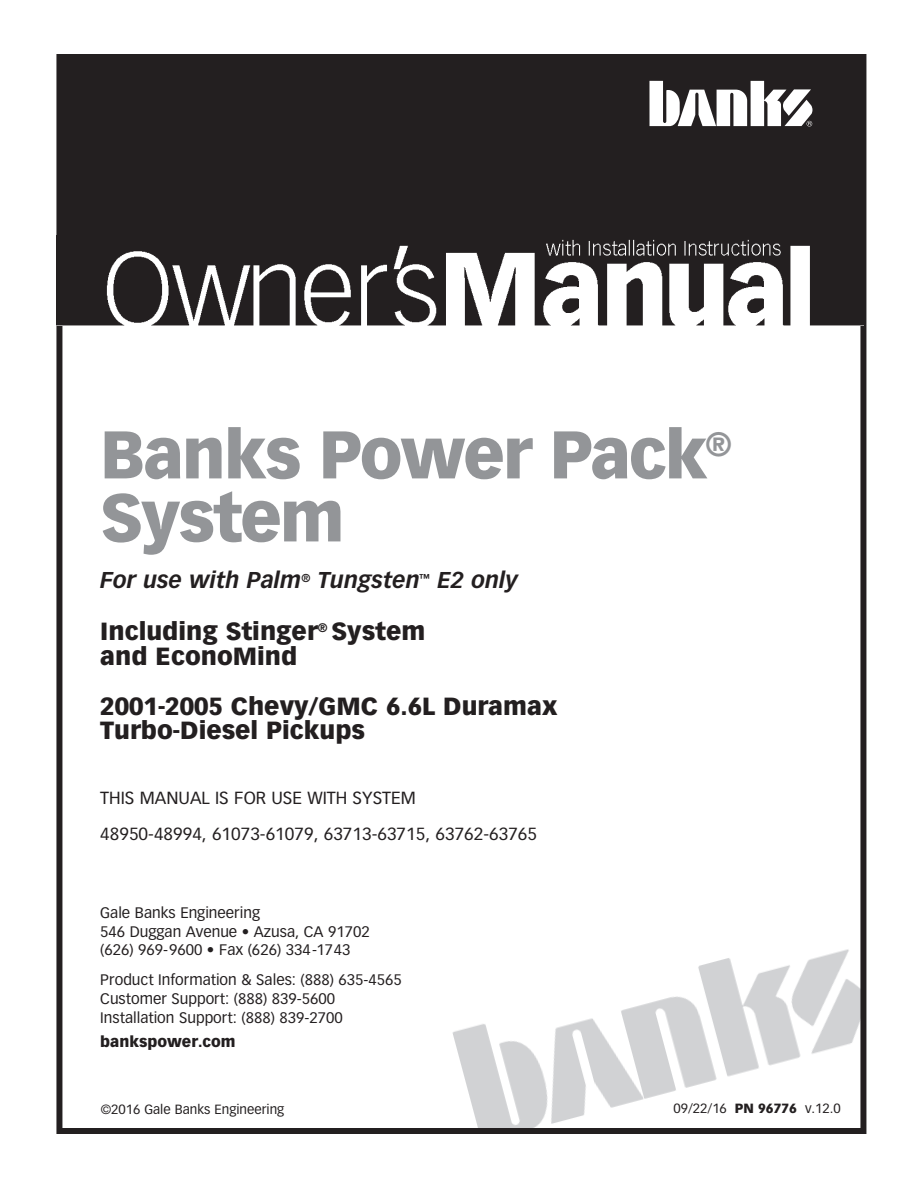
<style>
.page{position:relative;width:918px;height:1188px;background:#fff}
.page>*{position:absolute;margin:0;border:0;box-sizing:border-box;transform-origin:0 0}
.t1{font:900 66px/63px "Vectora LT Std";letter-spacing:-.03em;color:#939598}
.t2{font:900 24.3px/24.8px "Vectora LT Std";color:#231f20}
.t3{font:italic 700 22.5px "Vectora LT Std";color:#231f20}
.t4{font:17.25px/36px "Vectora LT Std";color:#231f20}
.t5{font:15px/18.8px "Vectora LT Std";color:#231f20}
.t6{font:900 15px "Vectora LT Std";color:#231f20}
.t7{font:13.2px "Vectora LT Std";color:#231f20}
.s1{font-weight:900}
</style>
<div class="page">
<img style="left:452px;top:949px;width:407px;height:178px">
<div style="left:56px;top:54px;width:810px;height:1080px;border:6px solid #231f20"></div>
<div style="left:59px;top:58px;width:805px;height:267px;background:#231f20"></div>
<svg style="left:649px;top:81px;width:163px;height:46px"></svg>
<img style="left:57px;top:235px;width:807px;height:91px">
<h1 class="t1" style="left:100px;top:423px;width:633px">Banks Power Pack<sup>®<br></sup>System</h1>
<h3 class="t3" style="left:100px;top:567px;width:419px">For use with Palm<sup>®</sup> Tungsten<sup>™</sup> E2 only</h3>
<h2 class="t2" style="left:100px;top:619px;width:327px">Including Stinger<sup>®</sup> System and EconoMind</h2>
<h2 class="t2" style="left:100px;top:693px;width:459px">2001-2005 Chevy/GMC 6.6L Duramax<br>Turbo-Diesel Pickups</h2>
<p class="t4" style="left:100px;top:780px;width:438px">THIS MANUAL IS FOR USE WITH SYSTEM<br>48950-48994, 61073-61079, 63713-63715, 63762-63765</p>
<p class="t5" style="left:100px;top:903px;width:271px">Gale Banks Engineering<br>546 Duggan Avenue • Azusa, CA 91702 (626) 969-9600 • Fax (626) 334-1743</p>
<p class="t5" style="left:100px;top:971px;width:303px">Product Information &amp; Sales: (888) 635-4565<br>Customer Support: (888) 839-5600<br>Installation Support: (888) 839-2700</p>
<p class="t6" style="left:100px;top:1033px;width:137px">bankspower.com</p>
<p class="t7" style="left:101px;top:1101px;width:185px">©2016 Gale Banks Engineering</p>
<p class="t7" style="left:673px;top:1101px;width:169px">09/22/16 <span class="s1">PN 96776</span> v.12.0</p>
</div>
